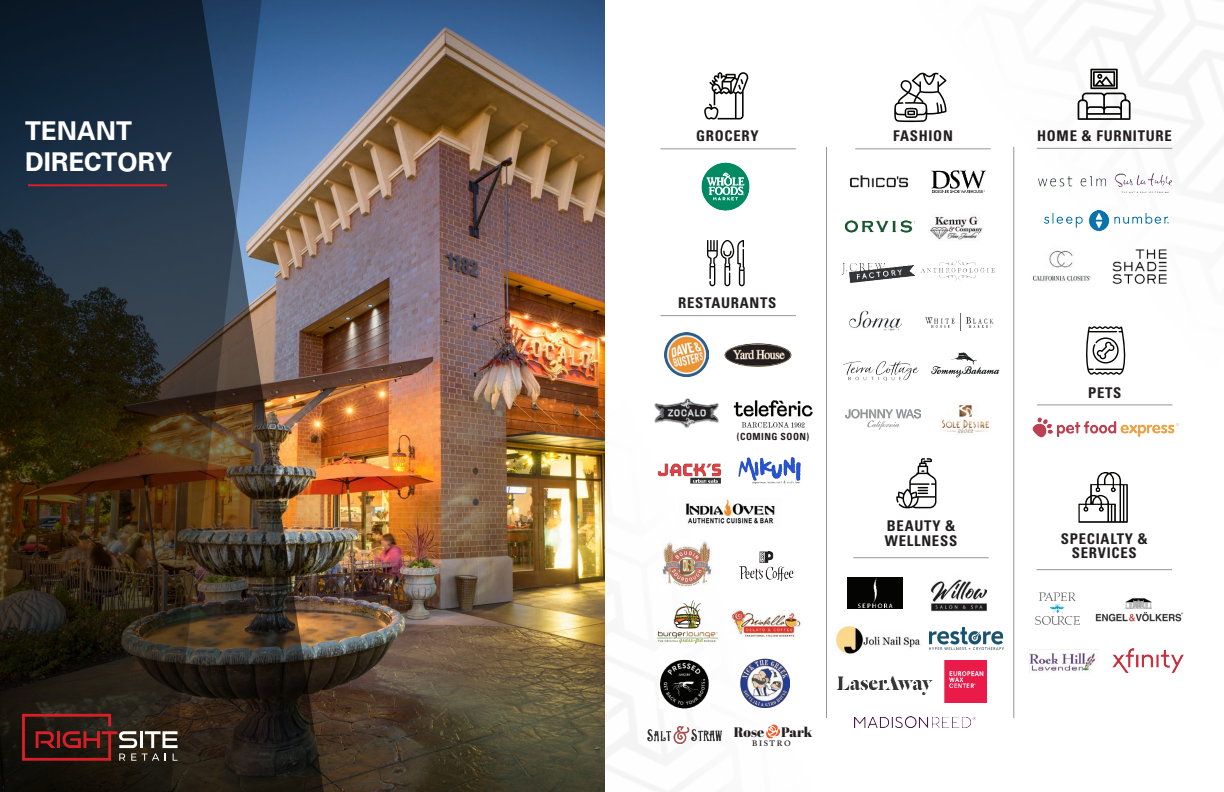
<style>
.page{position:relative;width:1224px;height:792px;background:#fff}
.page>*{position:absolute;margin:0;border:0;box-sizing:border-box;transform-origin:0 0}
.t1{font:700 26px/31.2px "Univers CE";color:#fff}
.t2{font:700 condensed 14.8px/14.8px "Univers LT Std";letter-spacing:.05em;color:#231f20}
.t3{font:13.8px "Abril Fatface";letter-spacing:-.005em;color:#231f20}
.t4{font:700 condensed 9.8px "Univers LT Std";letter-spacing:.05em;color:#231f20}
.t5{font:600 7.9px "Adobe Caslon Pro";letter-spacing:.2em;color:#231f20}
</style>
<div class="page">
<img style="left:660px;top:0;width:564px;height:406px">
<img style="left:605px;top:299px;width:520px;height:493px">
<img style="left:929px;top:199px;width:55px;height:52px">
<img style="left:945px;top:661px;width:41px;height:41px">
<img style="left:1029px;top:649px;width:70px;height:25px">
<img style="left:931px;top:573px;width:56px;height:45px">
<img style="left:1113px;top:649px;width:70px;height:24px">
<img style="left:916px;top:251px;width:87px;height:39px">
<img style="left:1021px;top:245px;width:78px;height:38px">
<img style="left:850px;top:164px;width:59px;height:33px">
<img style="left:931px;top:170px;width:55px;height:22px">
<img style="left:842px;top:230px;width:74px;height:82px">
<img style="left:844px;top:218px;width:71px;height:16px">
<img style="left:1032px;top:582px;width:52px;height:52px">
<img style="left:1031px;top:414px;width:148px;height:26px">
<img style="left:847px;top:578px;width:56px;height:31px">
<img style="left:1045px;top:211px;width:123px;height:20px">
<img style="left:940px;top:404px;width:50px;height:30px">
<img style="left:850px;top:308px;width:52px;height:24px">
<img style="left:1037px;top:146px;width:70px;height:70px">
<hr style="left:660px;top:149px;width:136px;height:1px;background:#939598">
<hr style="left:855px;top:149px;width:136px;height:1px;background:#939598">
<hr style="left:1037px;top:148px;width:135px;height:1px;background:#939598">
<img style="left:1072px;top:470px;width:56px;height:53px">
<img style="left:661px;top:539px;width:51px;height:49px">
<img style="left:665px;top:333px;width:44px;height:44px">
<img style="left:651px;top:434px;width:76px;height:76px">
<img style="left:730px;top:610px;width:72px;height:29px">
<img style="left:739px;top:551px;width:56px;height:29px">
<img style="left:660px;top:659px;width:50px;height:49px">
<img style="left:1116px;top:174px;width:56px;height:18px">
<img style="left:700px;top:161px;width:51px;height:51px">
<img style="left:723px;top:338px;width:70px;height:33px">
<img style="left:653px;top:398px;width:67px;height:30px">
<hr style="left:826px;top:147px;width:1px;height:571px;background:#939598">
<hr style="left:1014px;top:147px;width:1px;height:571px;background:#939598">
<hr style="left:853px;top:557px;width:136px;height:1px;background:#939598">
<hr style="left:1037px;top:405px;width:135px;height:1px;background:#939598">
<hr style="left:1037px;top:569px;width:135px;height:1px;background:#939598">
<svg style="left:707px;top:240px;width:38px;height:46px"></svg>
<svg style="left:704px;top:72px;width:45px;height:47px"></svg>
<hr style="left:660px;top:315px;width:136px;height:1px;background:#939598">
<img style="left:925px;top:299px;width:69px;height:46px">
<svg style="left:896px;top:458px;width:40px;height:50px"></svg>
<img style="left:734px;top:456px;width:67px;height:30px">
<img style="left:657px;top:599px;width:60px;height:48px">
<svg style="left:1078px;top:69px;width:53px;height:51px"></svg>
<svg style="left:1085px;top:326px;width:42px;height:49px"></svg>
<svg style="left:894px;top:72px;width:52px;height:50px"></svg>
<img style="left:1093px;top:598px;width:91px;height:24px">
<img style="left:679px;top:499px;width:103px;height:28px">
<img style="left:831px;top:623px;width:91px;height:33px">
<img style="left:838px;top:675px;width:94px;height:20px">
<img style="left:929px;top:628px;width:75px;height:22px">
<img style="left:740px;top:657px;width:49px;height:51px">
<img style="left:854px;top:716px;width:121px;height:12px">
<img style="left:1104px;top:231px;width:71px;height:71px">
<img style="left:844px;top:356px;width:74px;height:31px">
<img style="left:648px;top:727px;width:74px;height:16px">
<svg style="left:766px;top:725px;width:14px;height:13px"></svg>
<svg style="left:931px;top:352px;width:69px;height:25px"></svg>
<img style="left:845px;top:410px;width:76px;height:20px">
<img style="left:732px;top:397px;width:81px;height:32px">
<img style="left:328px;top:0;width:277px;height:792px">
<img style="left:263px;top:0;width:65px;height:792px">
<svg style="left:0;top:0;width:263px;height:792px;background:#2b2d2c"></svg>
<hr style="left:28px;top:184px;width:139px;height:2px;background:#d52027">
<svg style="left:22px;top:714px;width:156px;height:47px;background:#502d27"></svg>
<p class="t1" style="left:25px;top:116px;width:149px">TENANT<br>DIRECTORY</p>
<p class="t2" style="left:696px;top:128px;width:64px">GROCERY</p>
<p class="t2" style="left:893px;top:128px;width:61px">FASHION</p>
<p class="t2" style="left:678px;top:295px;width:100px">RESTAURANTS</p>
<p class="t4" style="left:737px;top:431px;width:74px">(COMING SOON)</p>
<p class="t3" style="left:734px;top:722px;width:80px">Rose Park</p>
<p class="t5" style="left:752px;top:739px;width:40px">BISTRO</p>
<p class="t2" style="left:885px;top:519px;width:74px">BEAUTY &amp;<br>WELLNESS</p>
<p class="t2" style="left:1037px;top:128px;width:136px">HOME &amp; FURNITURE</p>
<p class="t2" style="left:1088px;top:385px;width:35px">PETS</p>
<p class="t2" style="left:1061px;top:531px;width:88px;text-align:center">SPECIALTY &amp;<br>SERVICES</p>
</div>
